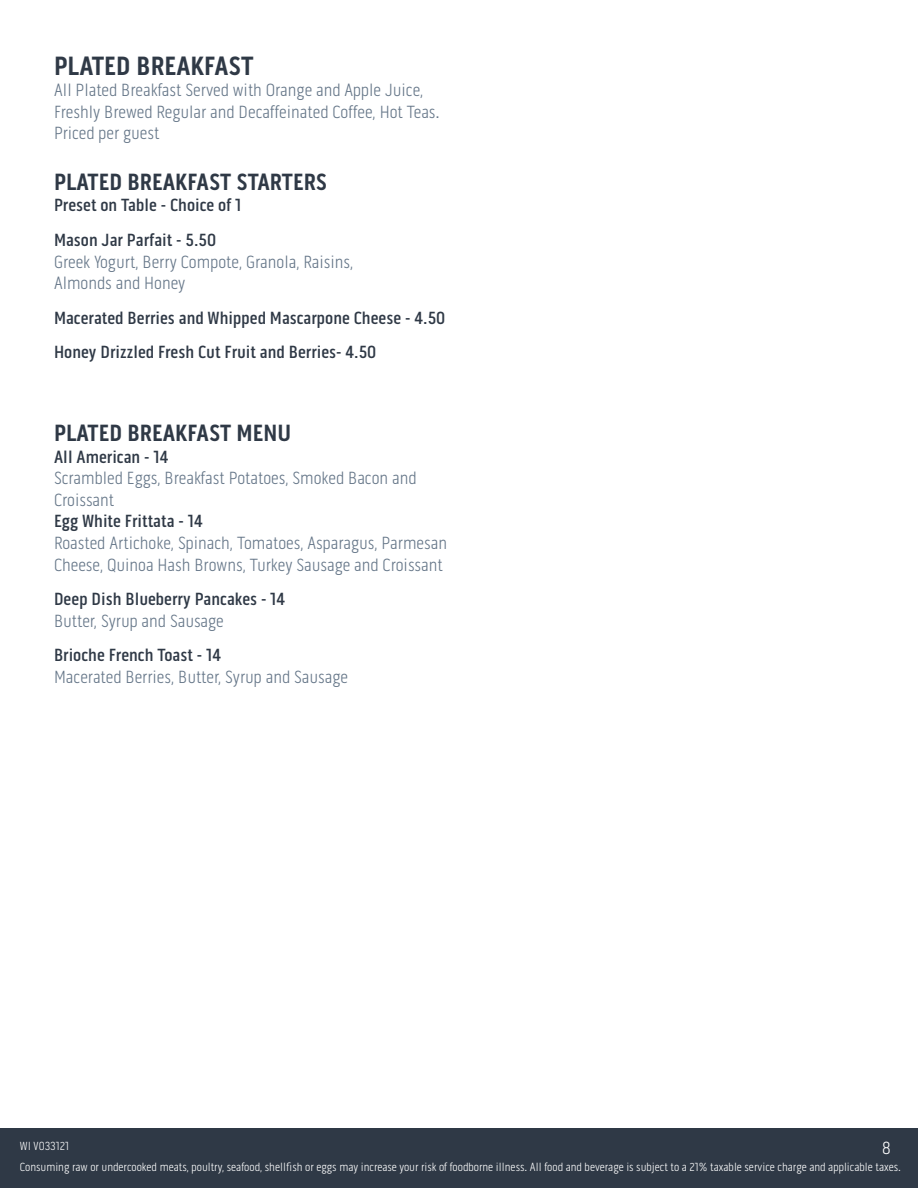
<style>
.page{position:relative;width:918px;height:1188px;background:#fff}
.page>*{position:absolute;margin:0;border:0;box-sizing:border-box;transform-origin:0 0}
.t1{font:700 27px "Pill Gothic 300 mg";color:#2f3946}
.t2{font:700 24px "Pill Gothic 300 mg";color:#2f3946}
.t3{font:300 18px/21.6px "Pill Gothic 300 mg";color:#657688}
.t4{font:500 18px/34.5px "Pill Gothic 300 mg";color:#2f3946}
.t5{font:300 18px "Pill Gothic 300 mg";color:#fff}
.t6{font:300 12px "Pill Gothic 300 mg";color:#fff}
</style>
<div class="page">
<div style="left:0;top:1128px;width:918px;height:60px;background:#2f3946"></div>
<h1 class="t1" style="left:54px;top:50px;width:201px">PLATED BREAKFAST</h1>
<p class="t3" style="left:54px;top:79px;width:387px">All Plated Breakfast Served with Orange and Apple Juice,<br>Freshly Brewed Regular and Decaffeinated Coffee, Hot Teas.<br>Priced per guest</p>
<h2 class="t2" style="left:54px;top:167px;width:275px">PLATED BREAKFAST STARTERS</h2>
<p class="t4" style="left:54px;top:188px;width:189px">Preset on Table - Choice of 1<br>Mason Jar Parfait - 5.50</p>
<p class="t3" style="left:54px;top:251px;width:301px">Greek Yogurt, Berry Compote, Granola, Raisins,<br>Almonds and Honey</p>
<p class="t4" style="left:54px;top:300px;width:393px">Macerated Berries and Whipped Mascarpone Cheese - 4.50<br>Honey Drizzled Fresh Cut Fruit and Berries- 4.50</p>
<h2 class="t2" style="left:54px;top:419px;width:239px">PLATED BREAKFAST MENU</h2>
<p class="t4" style="left:54px;top:439px;width:116px">All American - 14</p>
<p class="t3" style="left:54px;top:467px;width:364px">Scrambled Eggs, Breakfast Potatoes, Smoked Bacon and<br>Croissant</p>
<p class="t4" style="left:54px;top:504px;width:150px">Egg White Frittata - 14</p>
<p class="t3" style="left:54px;top:532px;width:395px">Roasted Artichoke, Spinach, Tomatoes, Asparagus, Parmesan<br>Cheese, Quinoa Hash Browns, Turkey Sausage and Croissant</p>
<p class="t4" style="left:54px;top:582px;width:233px">Deep Dish Blueberry Pancakes - 14</p>
<p class="t3" style="left:54px;top:610px;width:171px">Butter, Syrup and Sausage</p>
<p class="t4" style="left:54px;top:638px;width:169px">Brioche French Toast - 14</p>
<p class="t3" style="left:54px;top:666px;width:296px">Macerated Berries, Butter, Syrup and Sausage</p>
<p class="t6" style="left:20px;top:1139px;width:51px">WI V033121</p>
<p class="t5" style="left:882px;top:1137px;width:11px">8</p>
<p class="t6" style="left:20px;top:1160px;width:883px">Consuming raw or undercooked meats, poultry, seafood, shellfish or eggs may increase your risk of foodborne illness. All food and beverage is subject to a 21% taxable service charge and applicable taxes.</p>
</div>
